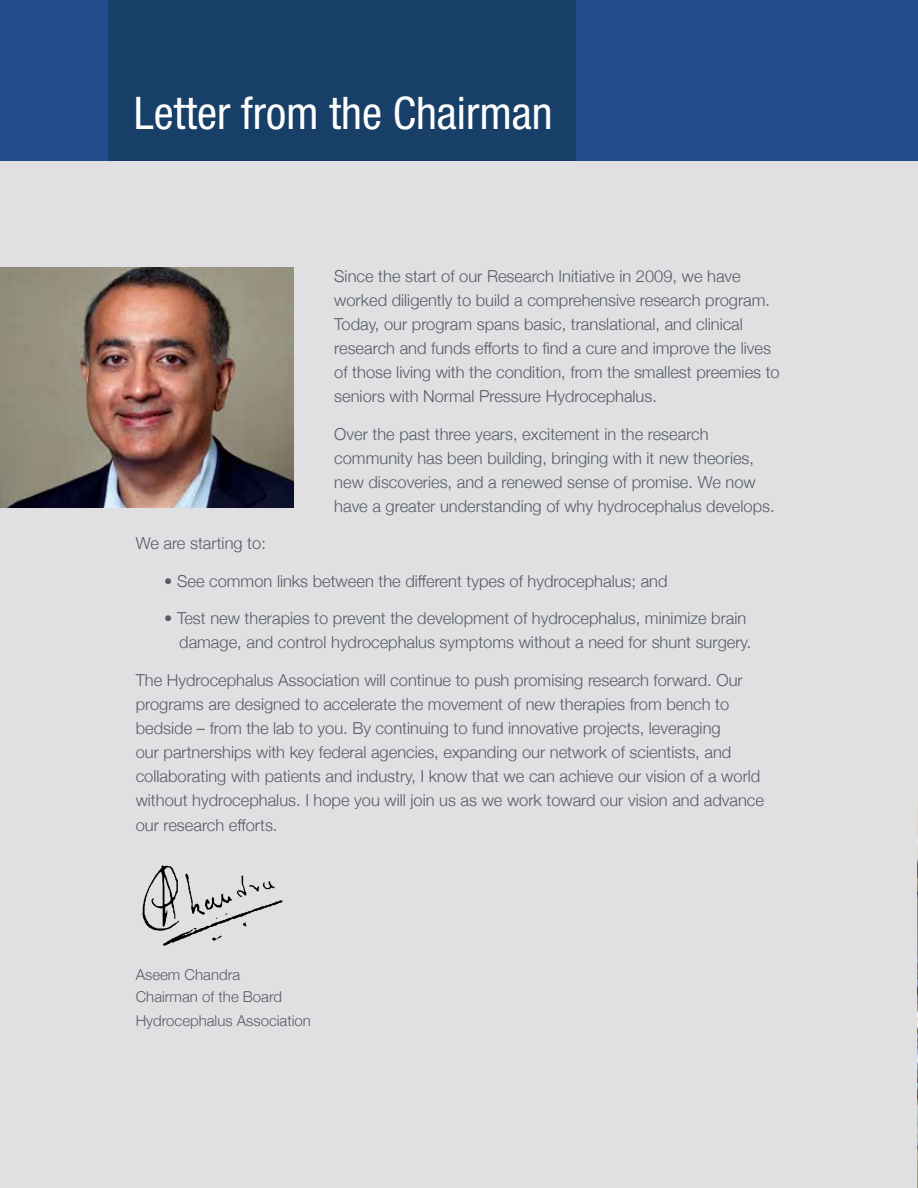
<style>
.page{position:relative;width:918px;height:1188px;background:#e0e0e2}
.page>*{position:absolute;margin:0;border:0;box-sizing:border-box;transform-origin:0 0}
.t1{font:condensed 45px "Helvetica Neue";color:#fff}
.t2{font:300 16.5px/24px "Helvetica Neue";color:#565d63}
.t3{font:300 15px/22.5px "Helvetica Neue";color:#565d63}
</style>
<div class="page">
<img style="left:0;top:268px;width:294px;height:240px">
<img style="left:917px;top:800px;width:1px;height:388px">
<div style="left:0;top:0;width:918px;height:161px;background:#224d8d"></div>
<div style="left:108px;top:0;width:468px;height:161px;background:#173f68"></div>
<img style="left:142px;top:865px;width:141px;height:81px">
<h1 class="t1" style="left:134px;top:87px;width:420px">Letter from the Chairman</h1>
<p class="t2" style="left:334px;top:263px;width:447px">Since the start of our Research Initiative in 2009, we have worked diligently to build a comprehensive research program.<br>Today, our program spans basic, translational, and clinical research and funds efforts to find a cure and improve the lives of those living with the condition, from the smallest preemies to seniors with Normal Pressure Hydrocephalus.</p>
<p class="t2" style="left:334px;top:421px;width:442px">Over the past three years, excitement in the research community has been building, bringing with it new theories, new discoveries, and a renewed sense of promise. We now have a greater understanding of why hydrocephalus develops.</p>
<p class="t2" style="left:136px;top:530px;width:132px">We are starting to:</p>
<p class="t2" style="left:164px;top:568px;width:505px">• See common links between the different types of hydrocephalus; and</p>
<p class="t2" style="left:164px;top:605px;width:589px;text-align:right">• Test new therapies to prevent the development of hydrocephalus, minimize brain damage, and control hydrocephalus symptoms without a need for shunt surgery.</p>
<p class="t2" style="left:136px;top:667px;width:630px">The Hydrocephalus Association will continue to push promising research forward. Our programs are designed to accelerate the movement of new therapies from bench to bedside – from the lab to you. By continuing to fund innovative projects, leveraging<br>our partnerships with key federal agencies, expanding our network of scientists, and collaborating with patients and industry, I know that we can achieve our vision of a world without hydrocephalus. I hope you will join us as we work toward our vision and advance</p>
<p class="t2" style="left:136px;top:812px;width:143px">our research efforts.</p>
<p class="t3" style="left:136px;top:962px;width:148px">Aseem Chandra<br>Chairman of the Board</p>
<p class="t3" style="left:136px;top:1009px;width:177px">Hydrocephalus Association</p>
</div>
